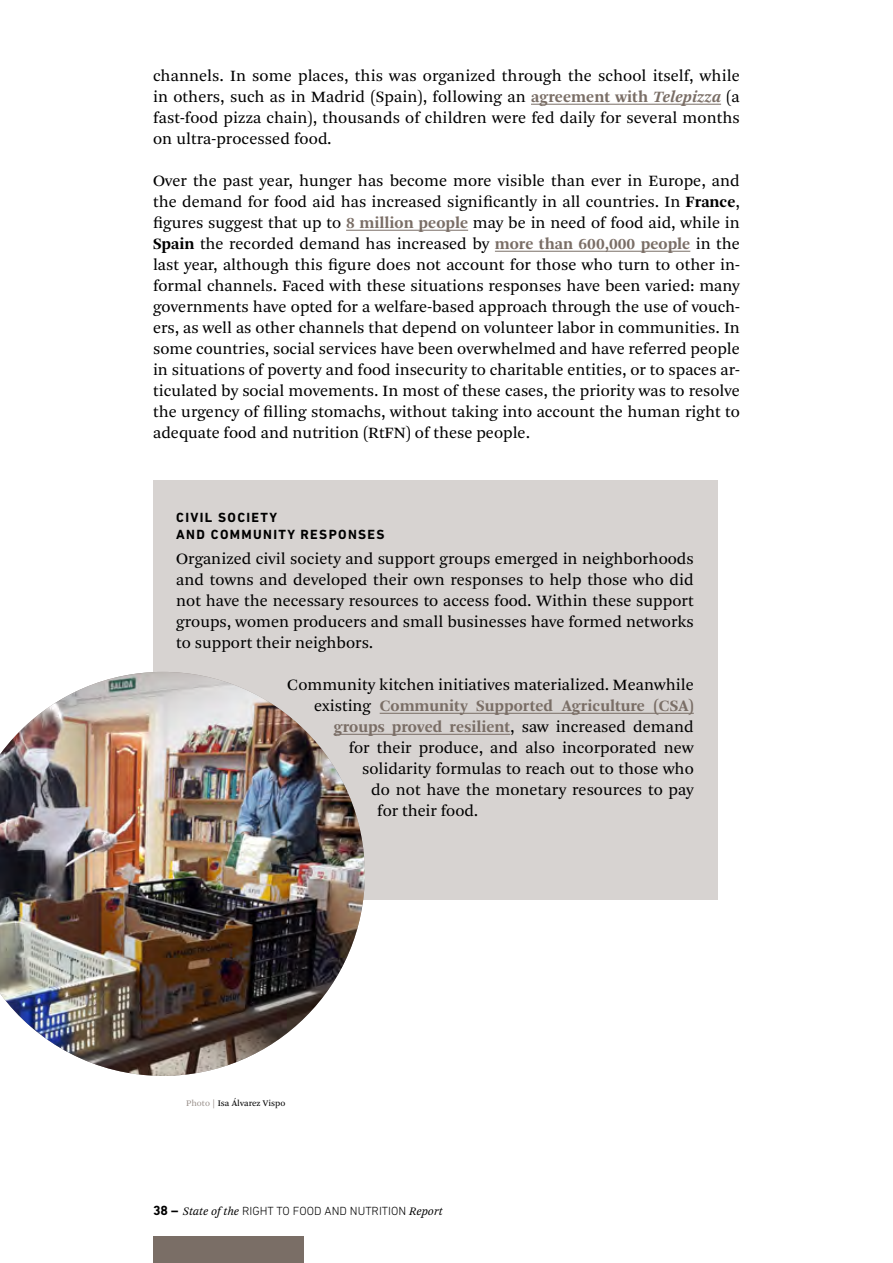
<style>
.page{position:relative;width:893px;height:1263px;background:#fff}
.page>*{position:absolute;margin:0;border:0;box-sizing:border-box;transform-origin:0 0}
.t1{font:16.5px/21px "Arnhem Pro Blond";color:#000;text-align:justify}
.t2{font:700 16.5px/21px "Arnhem Pro";color:#7a6e66;text-align:right}
.t3{font:700 13.5px/16.5px "DIN Next LT Pro";letter-spacing:.1em;color:#000}
.t4{font:300 12px "DIN Next LT Pro";color:#000}
.t5{font:9px "Arnhem Pro Blond";letter-spacing:.005em;color:#000}
.s1{font-family:"Arnhem Pro";font-weight:700;color:#7a6e66}
.s2{font-family:"Arnhem Pro";font-weight:700;font-style:italic;color:#7a6e66}
.s3{font-family:"Arnhem Pro";font-weight:700}
.s4{font-family:"Arnhem Pro Blond";font-weight:400;color:#000}
.s5{color:#9b928d}
.s6{font-weight:700;font-size:13.5px}
.s7{font-family:"Arnhem Pro Blond";font-weight:400;font-style:italic}
</style>
<div class="page">
<div style="left:153px;top:1236px;width:150px;height:27px;background:#7a6e66"></div>
<div style="left:153px;top:480px;width:565px;height:419px;background:#d7d3d1"></div>
<hr style="left:531px;top:104px;width:190px;height:1px;background:#7a6e66">
<hr style="left:346px;top:230px;width:122px;height:1px;background:#7a6e66">
<hr style="left:495px;top:251px;width:195px;height:1px;background:#7a6e66">
<hr style="left:380px;top:713px;width:314px;height:1px;background:#7a6e66">
<hr style="left:334px;top:734px;width:176px;height:1px;background:#7a6e66">
<img style="left:0;top:672px;width:365px;height:404px">
<p class="t1" style="left:153px;top:65px;width:588px">channels. In some places, this was organized through the school itself, while in others, such as in Madrid (Spain), following an <span class="s1">agreement with</span> <span class="s2">Telepizza</span> (a fast-food pizza chain), thousands of children were fed daily for several months on ultra-processed food.</p>
<p class="t1" style="left:153px;top:170px;width:588px">Over the past year, hunger has become more visible than ever in Europe, and the demand for food aid has increased significantly in all countries. In <span class="s3">France</span>, figures suggest that up to <span class="s1">8 million people</span> may be in need of food aid, while in <span class="s3">Spain</span> the recorded demand has increased by <span class="s1">more than 600,000 people</span> in the last year, although this figure does not account for those who turn to other in&shy;formal channels. Faced with these situations responses have been varied: many governments have opted for a welfare-based approach through the use of vouch&shy;ers, as well as other channels that depend on volunteer labor in communities. In some countries, social services have been overwhelmed and have referred people in situations of poverty and food insecurity to charitable entities, or to spaces ar&shy;ticulated by social movements. In most of these cases, the priority was to resolve the urgency of filling stomachs, without taking into account the human right to adequate food and nutrition (RtFN) of these people.</p>
<p class="t3" style="left:176px;top:509px;width:210px">CIVIL SOCIETY<br>AND COMMUNITY RESPONSES</p>
<p class="t1" style="left:176px;top:548px;width:519px">Organized civil society and support groups emerged in neighborhoods and towns and developed their own responses to help those who did not have the necessary resources to access food. Within these support groups, women producers and small businesses have formed networks to support their neighbors.</p>
<p class="t1" style="left:287px;top:674px;width:408px">Community kitchen initiatives materialized. Meanwhile</p>
<p class="t2" style="left:314px;top:695px;width:381px"><span class="s4">existing</span> Community Supported Agriculture (CSA) groups proved resilient<span class="s4">, saw increased demand</span></p>
<p class="t1" style="left:349px;top:737px;width:347px">for their produce, and also incorporated new</p>
<p class="t1" style="left:362px;top:758px;width:333px">solidarity formulas to reach out to those who</p>
<p class="t1" style="left:371px;top:779px;width:324px">do not have the monetary resources to pay</p>
<p class="t1" style="left:377px;top:800px;width:102px">for their food.</p>
<p class="t5" style="left:186px;top:1097px;width:101px"><span class="s5">Photo |</span> Isa Álvarez Vispo</p>
<p class="t4" style="left:153px;top:1204px;width:291px"><span class="s6">38 –</span> <span class="s7">State of the</span> RIGHT TO FOOD AND NUTRITION <span class="s7">Report</span></p>
</div>
